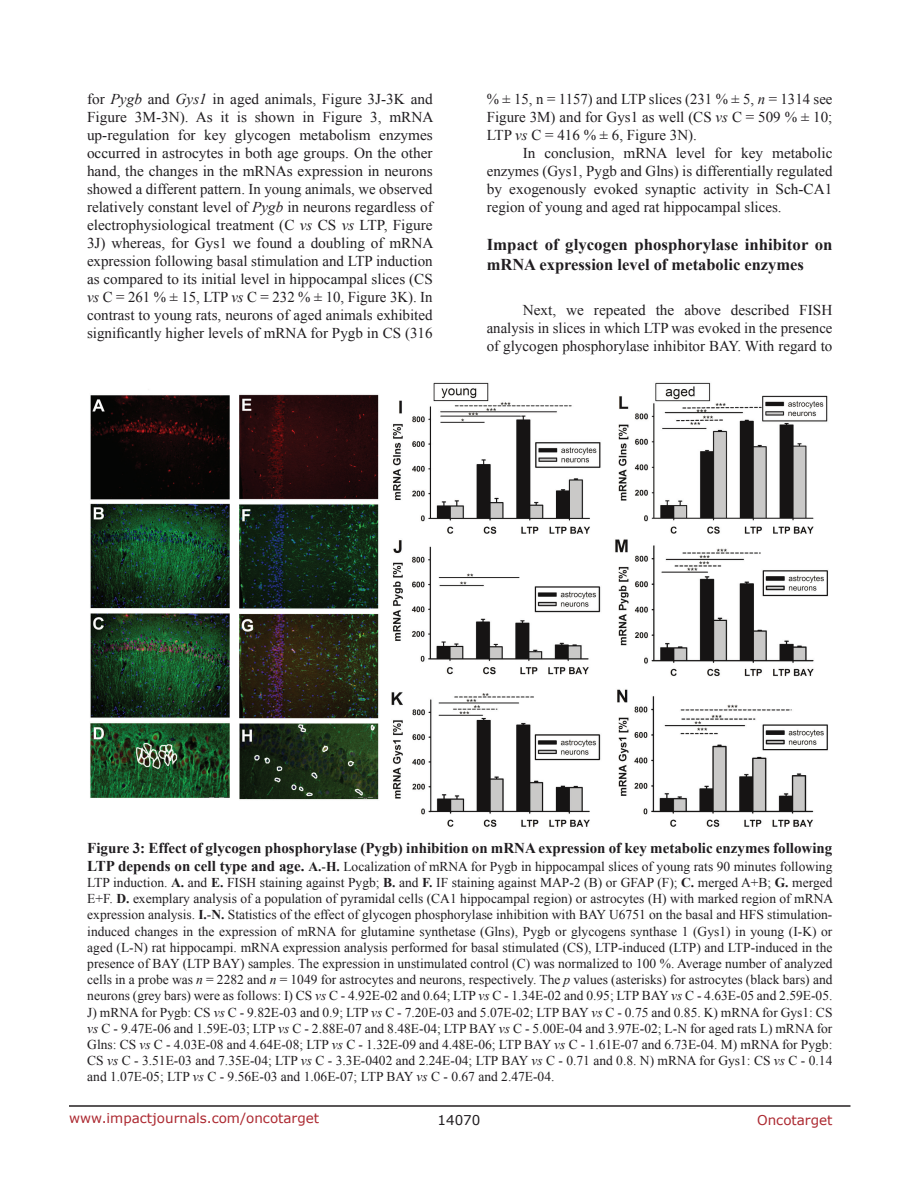
<style>
.page{position:relative;width:918px;height:1188px;background:#fff}
.page>*{position:absolute;margin:0;border:0;box-sizing:border-box;transform-origin:0 0}
.t1{font:700 16.5px/19.8px "Times New Roman";color:#201d20}
.t2{font:15px/18px "Times New Roman";color:#201d20;text-align:justify}
.t3{font:700 15px "Times New Roman";color:#201d20}
.t4{font:13.5px/16.2px "Times New Roman";color:#201d20;text-align:justify}
.t5{font:13.5px "Verdana";color:#ac2830}
.t6{font:13.5px "Verdana";color:#201d20}
.s1{font-style:italic}
.s2{font-weight:700;font-size:15px}
.s3{font-weight:700}
</style>
<div class="page">
<hr style="left:69px;top:1105px;width:781px;height:2px;background:#231f20">
<img style="left:90px;top:382px;width:738px;height:445px">
<p class="t2" style="left:87px;top:90px;width:348px">for <span class="s1">Pygb</span> and <span class="s1">Gys1</span> in aged animals, Figure 3J-3K and Figure 3M-3N). As it is shown in Figure 3, mRNA up-regulation for key glycogen metabolism enzymes occurred in astrocytes in both age groups. On the other hand, the changes in the mRNAs expression in neurons showed a different pattern. In young animals, we observed relatively constant level of <span class="s1">Pygb</span> in neurons regardless of electrophysiological treatment (C <span class="s1">vs</span> CS <span class="s1">vs</span> LTP, Figure 3J) whereas, for Gys1 we found a doubling of mRNA expression following basal stimulation and LTP induction as compared to its initial level in hippocampal slices (CS <span class="s1">vs</span> C = 261 % ± 15, LTP <span class="s1">vs</span> C = 232 % ± 10, Figure 3K). In contrast to young rats, neurons of aged animals exhibited significantly higher levels of mRNA for Pygb in CS (316</p>
<p class="t2" style="left:487px;top:90px;width:347px">% ± 15, n = 1157) and LTP slices (231 % ± 5, <span class="s1">n</span> = 1314 see Figure 3M) and for Gys1 as well (CS <span class="s1">vs</span> C = 509 % ± 10; LTP <span class="s1">vs</span> C = 416 % ± 6, Figure 3N).</p>
<p class="t2" style="left:487px;top:144px;width:347px;text-indent:36px">In conclusion, mRNA level for key metabolic enzymes (Gys1, Pygb and Glns) is differentially regulated by exogenously evoked synaptic activity in Sch-CA1 region of young and aged rat hippocampal slices.</p>
<p class="t1" style="left:487px;top:234px;width:347px">Impact of glycogen phosphorylase inhibitor on mRNA expression level of metabolic enzymes</p>
<p class="t2" style="left:487px;top:300px;width:347px;text-indent:36px">Next, we repeated the above described FISH analysis in slices in which LTP was evoked in the presence of glycogen phosphorylase inhibitor BAY. With regard to</p>
<p class="t3" style="left:87px;top:837px;width:747px">Figure 3: Effect of glycogen phosphorylase (Pygb) inhibition on mRNA expression of key metabolic enzymes following</p>
<p class="t4" style="left:87px;top:858px;width:747px"><span class="s2">LTP depends on cell type and age.</span> <span class="s3">A.</span>-<span class="s3">H.</span> Localization of mRNA for Pygb in hippocampal slices of young rats 90 minutes following LTP induction. <span class="s3">A.</span> and <span class="s3">E.</span> FISH staining against Pygb; <span class="s3">B.</span> and <span class="s3">F.</span> IF staining against MAP-2 (B) or GFAP (F); <span class="s3">C.</span> merged A+B; <span class="s3">G.</span> merged E+F. <span class="s3">D.</span> exemplary analysis of a population of pyramidal cells (CA1 hippocampal region) or astrocytes (H) with marked region of mRNA expression analysis. <span class="s3">I.</span>-<span class="s3">N.</span> Statistics of the effect of glycogen phosphorylase inhibition with BAY U6751 on the basal and HFS stimulation&shy;induced changes in the expression of mRNA for glutamine synthetase (Glns), Pygb or glycogens synthase 1 (Gys1) in young (I-K) or aged (L-N) rat hippocampi. mRNA expression analysis performed for basal stimulated (CS), LTP-induced (LTP) and LTP-induced in the presence of BAY (LTP BAY) samples. The expression in unstimulated control (C) was normalized to 100 %. Average number of analyzed cells in a probe was <span class="s1">n</span> = 2282 and <span class="s1">n</span> = 1049 for astrocytes and neurons, respectively. The <span class="s1">p</span> values (asterisks) for astrocytes (black bars) and neurons (grey bars) were as follows: I) CS <span class="s1">vs</span> C - 4.92E-02 and 0.64; LTP <span class="s1">vs</span> C - 1.34E-02 and 0.95; LTP BAY <span class="s1">vs</span> C - 4.63E-05 and 2.59E-05.<br>J) mRNA for Pygb: CS <span class="s1">vs</span> C - 9.82E-03 and 0.9; LTP <span class="s1">vs</span> C - 7.20E-03 and 5.07E-02; LTP BAY <span class="s1">vs</span> C - 0.75 and 0.85. K) mRNA for Gys1: CS <span class="s1">vs</span> C - 9.47E-06 and 1.59E-03; LTP <span class="s1">vs</span> C - 2.88E-07 and 8.48E-04; LTP BAY <span class="s1">vs</span> C - 5.00E-04 and 3.97E-02; L-N for aged rats L) mRNA for Glns: CS <span class="s1">vs</span> C - 4.03E-08 and 4.64E-08; LTP <span class="s1">vs</span> C - 1.32E-09 and 4.48E-06; LTP BAY <span class="s1">vs</span> C - 1.61E-07 and 6.73E-04. M) mRNA for Pygb:<br>CS <span class="s1">vs</span> C - 3.51E-03 and 7.35E-04; LTP <span class="s1">vs</span> C - 3.3E-0402 and 2.24E-04; LTP BAY <span class="s1">vs</span> C - 0.71 and 0.8. N) mRNA for Gys1: CS <span class="s1">vs</span> C - 0.14 and 1.07E-05; LTP <span class="s1">vs</span> C - 9.56E-03 and 1.06E-07; LTP BAY <span class="s1">vs</span> C - 0.67 and 2.47E-04.</p>
<p class="t5" style="left:69px;top:1109px;width:252px">www.impactjournals.com/oncotarget</p>
<p class="t6" style="left:438px;top:1111px;width:44px">14070</p>
<p class="t5" style="left:757px;top:1111px;width:77px">Oncotarget</p>
</div>
